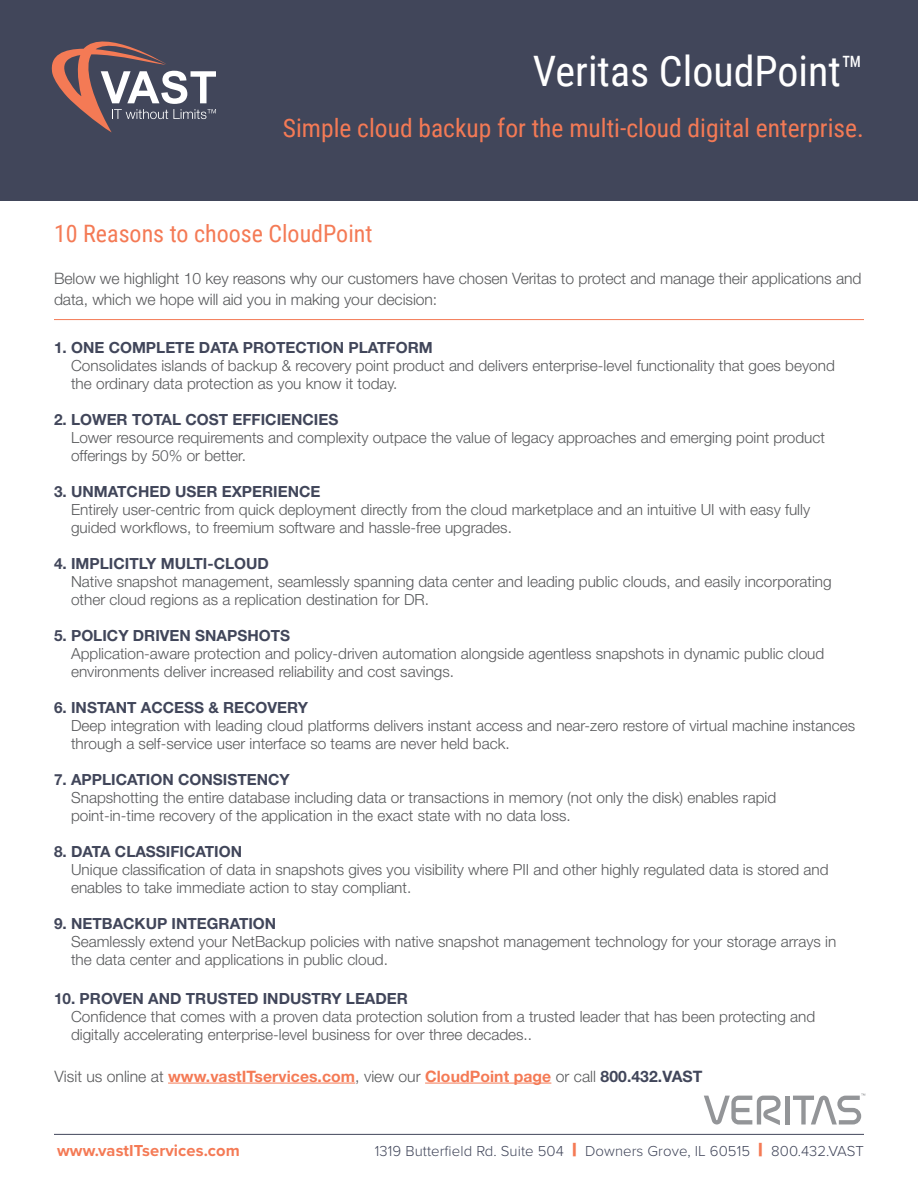
<style>
.page{position:relative;width:918px;height:1188px;background:#fff}
.page>*{position:absolute;margin:0;border:0;box-sizing:border-box;transform-origin:0 0}
.t1{font:42px "Roboto Condensed";color:#fff}
.t2{font:25.5px "Roboto Condensed";color:#f47a55}
.t3{font:24px "Roboto Condensed";color:#f47a55}
.t4{font:700 16.5px "Proxima Nova";letter-spacing:.005em;color:#f47a55}
.t5{font:300 15.75px/21px "Helvetica Neue";letter-spacing:-.005em;color:#58595b}
.t6{font:700 15.75px "Helvetica Neue";letter-spacing:.005em;color:#f47a55}
.t7{font:300 15.3px/18px "Helvetica Neue";color:#58595b}
.t8{font:700 15.3px "Helvetica Neue";color:#41465a}
.t9{font:300 15px "Proxima Nova";letter-spacing:.005em;color:#41465a}
.s1{font-weight:300;color:#58595b}
.s2{color:#41465a}
.s3{font-family:"Helvetica Neue";font-weight:900;font-size:18px;color:#f47a55}
</style>
<div class="page">
<div style="left:0;top:0;width:918px;height:201px;background:#41465a"></div>
<svg style="left:51px;top:41px;width:165px;height:91px"></svg>
<hr style="left:54px;top:319px;width:810px;height:1px;background:#f47a55">
<hr style="left:54px;top:1134px;width:810px;height:1px;background:#41465a">
<hr style="left:785px;top:1096px;width:4px;height:28px;background:#939598">
<svg style="left:704px;top:1096px;width:77px;height:29px"></svg>
<svg style="left:793px;top:1093px;width:72px;height:31px"></svg>
<hr style="left:168px;top:1083px;width:187px;height:1px;background:#f47a55">
<hr style="left:425px;top:1083px;width:126px;height:1px;background:#f47a55">
<h1 class="t1" style="left:533px;top:41px;width:333px">Veritas CloudPoint™</h1>
<h2 class="t2" style="left:283px;top:110px;width:582px">Simple cloud backup for the multi-cloud digital enterprise.</h2>
<h3 class="t3" style="left:54px;top:216px;width:320px">10 Reasons to choose CloudPoint</h3>
<p class="t5" style="left:54px;top:267px;width:809px">Below we highlight 10 key reasons why our customers have chosen Veritas to protect and manage their applications and data, which we hope will aid you in making your decision:</p>
<p class="t8" style="left:54px;top:338px;width:380px">1. ONE COMPLETE DATA PROTECTION PLATFORM</p>
<p class="t7" style="left:71px;top:356px;width:765px">Consolidates islands of backup &amp; recovery point product and delivers enterprise-level functionality that goes beyond the ordinary data protection as you know it today.</p>
<p class="t8" style="left:54px;top:410px;width:286px">2. LOWER TOTAL COST EFFICIENCIES</p>
<p class="t7" style="left:71px;top:428px;width:755px">Lower resource requirements and complexity outpace the value of legacy approaches and emerging point product offerings by 50% or better.</p>
<p class="t8" style="left:54px;top:482px;width:268px">3. UNMATCHED USER EXPERIENCE</p>
<p class="t7" style="left:71px;top:500px;width:741px">Entirely user-centric from quick deployment directly from the cloud marketplace and an intuitive UI with easy fully guided workflows, to freemium software and hassle-free upgrades.</p>
<p class="t8" style="left:54px;top:554px;width:216px">4. IMPLICITLY MULTI-CLOUD</p>
<p class="t7" style="left:71px;top:572px;width:762px">Native snapshot management, seamlessly spanning data center and leading public clouds, and easily incorporating other cloud regions as a replication destination for DR.</p>
<p class="t8" style="left:54px;top:626px;width:238px">5. POLICY DRIVEN SNAPSHOTS</p>
<p class="t7" style="left:71px;top:644px;width:755px">Application-aware protection and policy-driven automation alongside agentless snapshots in dynamic public cloud environments deliver increased reliability and cost savings.</p>
<p class="t8" style="left:54px;top:698px;width:256px">6. INSTANT ACCESS &amp; RECOVERY</p>
<p class="t7" style="left:71px;top:716px;width:786px">Deep integration with leading cloud platforms delivers instant access and near-zero restore of virtual machine instances through a self-service user interface so teams are never held back.</p>
<p class="t8" style="left:54px;top:770px;width:237px">7. APPLICATION CONSISTENCY</p>
<p class="t7" style="left:71px;top:788px;width:707px">Snapshotting the entire database including data or transactions in memory (not only the disk) enables rapid point-in-time recovery of the application in the exact state with no data loss.</p>
<p class="t8" style="left:54px;top:842px;width:190px">8. DATA CLASSIFICATION</p>
<p class="t7" style="left:71px;top:860px;width:759px">Unique classification of data in snapshots gives you visibility where PII and other highly regulated data is stored and enables to take immediate action to stay compliant.</p>
<p class="t8" style="left:54px;top:914px;width:224px">9. NETBACKUP INTEGRATION</p>
<p class="t7" style="left:71px;top:932px;width:767px">Seamlessly extend your NetBackup policies with native snapshot management technology for your storage arrays in the data center and applications in public cloud.</p>
<p class="t8" style="left:54px;top:989px;width:355px">10. PROVEN AND TRUSTED INDUSTRY LEADER</p>
<p class="t7" style="left:71px;top:1007px;width:746px">Confidence that comes with a proven data protection solution from a trusted leader that has been protecting and digitally accelerating enterprise-level business for over three decades..</p>
<p class="t6" style="left:55px;top:1066px;width:649px"><span class="s1">Visit us online at</span> www.vastITservices.com<span class="s1">, view our</span> CloudPoint page <span class="s1">or call</span> <span class="s2">800.432.VAST</span></p>
<p class="t4" style="left:57px;top:1138px;width:184px">www.vastITservices.com</p>
<p class="t9" style="left:375px;top:1140px;width:491px">1319 Butterfield Rd. Suite 504 <span class="s3">|</span> Downers Grove, IL 60515 <span class="s3">|</span> 800.432.VAST</p>
</div>
